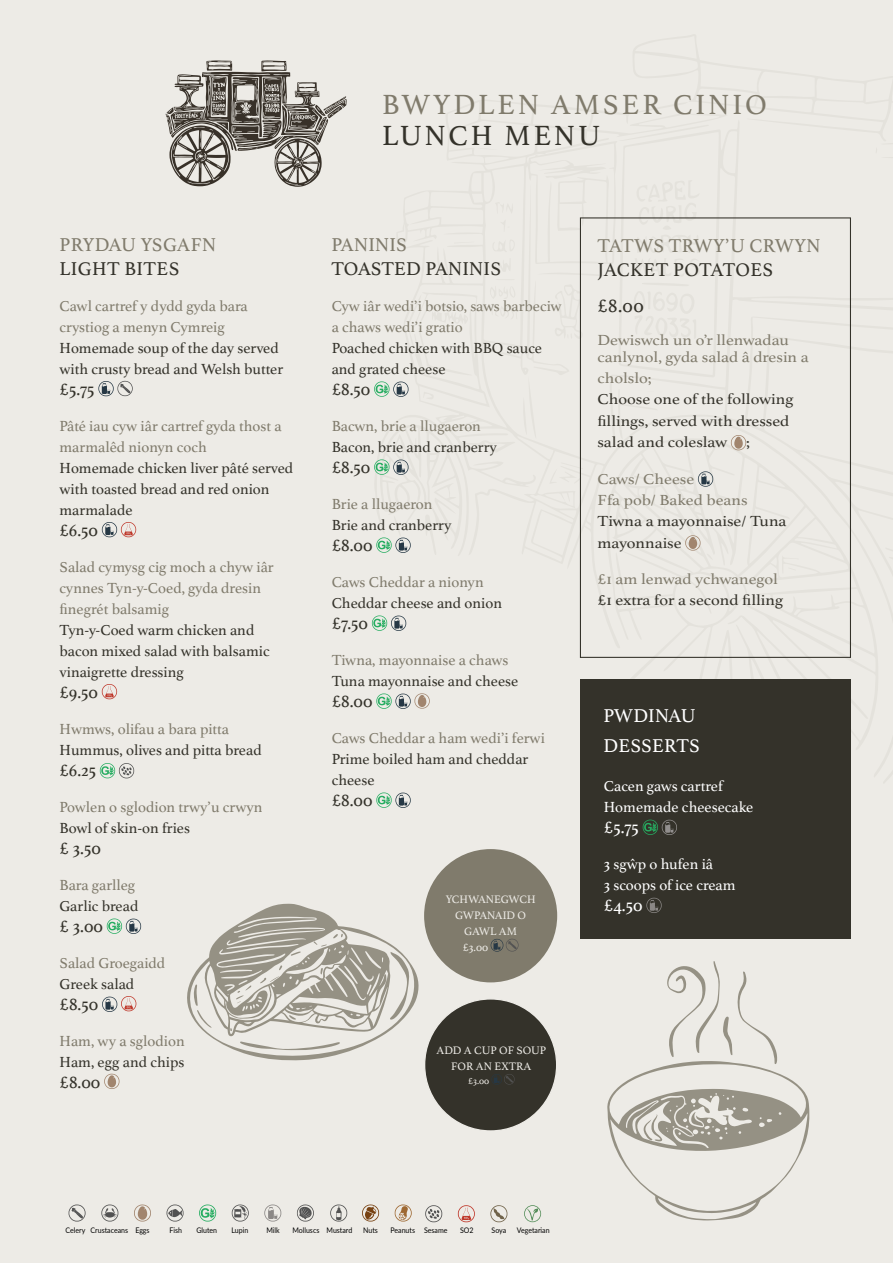
<style>
.page{position:relative;width:893px;height:1263px;background:#edebe6}
.page>*{position:absolute;margin:0;border:0;box-sizing:border-box;transform-origin:0 0}
.t1{font:29.1px "Athelas";letter-spacing:.1em;color:#807b6c}
.t2{font:29.1px "Athelas";letter-spacing:.1em;color:#34322a}
.t3{font:19.5px/36px "Athelas";letter-spacing:.01em;color:#34322a}
.t4{font:19.5px "Athelas";letter-spacing:.01em;color:#807b6c}
.t5{font:19.5px/30px "Athelas";letter-spacing:.01em;color:#fff}
.t6{font:17.85px "Athelas";color:#34322a}
.t7{font:17.85px "Athelas";color:#fff}
.t8{font:15.3px/21px "Athelas";color:#34322a}
.t9{font:15.3px/21px "Athelas";color:#807b6c}
.t10{font:15.3px/21.5px "Athelas";color:#34322a;scale:1.1 1}
.t11{font:15.3px/16.5px "Athelas";color:#807b6c;scale:1.1 1}
.t12{font:15.3px/21px "Athelas";color:#fff}
.t13{font:11.4px/16px "Athelas";color:#edebe6;text-align:center}
.t14{font:9.6px "Athelas";color:#edebe6}
.t15{font:7.65px "Lato";color:#000;scale:.91 1}
</style>
<div class="page">
<svg style="left:579px;top:217px;width:1px;height:222px"></svg>
<svg style="left:579px;top:462px;width:1px;height:15px"></svg>
<svg style="left:98px;top:381px;width:35px;height:15px"></svg>
<svg style="left:102px;top:522px;width:34px;height:15px"></svg>
<svg style="left:102px;top:684px;width:15px;height:15px"></svg>
<svg style="left:100px;top:763px;width:34px;height:15px"></svg>
<svg style="left:107px;top:918px;width:34px;height:16px"></svg>
<svg style="left:102px;top:996px;width:34px;height:16px"></svg>
<svg style="left:104px;top:1074px;width:16px;height:15px"></svg>
<div style="left:580px;top:679px;width:270px;height:260px;background:#34322a"></div>
<div style="left:580px;top:217px;width:271px;height:441px;border:1px solid #34322a"></div>
<svg style="left:731px;top:435px;width:15px;height:15px"></svg>
<svg style="left:698px;top:471px;width:15px;height:16px"></svg>
<svg style="left:685px;top:535px;width:16px;height:16px"></svg>
<svg style="left:643px;top:820px;width:34px;height:15px"></svg>
<svg style="left:646px;top:898px;width:16px;height:15px"></svg>
<svg style="left:187px;top:903px;width:232px;height:158px"></svg>
<svg style="left:374px;top:381px;width:35px;height:16px"></svg>
<svg style="left:374px;top:459px;width:37px;height:94px"></svg>
<svg style="left:372px;top:615px;width:34px;height:16px"></svg>
<svg style="left:376px;top:693px;width:54px;height:16px"></svg>
<svg style="left:376px;top:792px;width:35px;height:16px"></svg>
<svg style="left:607px;top:961px;width:203px;height:259px"></svg>
<svg style="left:69px;top:1204px;width:17px;height:17px"></svg>
<svg style="left:101px;top:1204px;width:17px;height:17px"></svg>
<svg style="left:134px;top:1204px;width:17px;height:17px"></svg>
<svg style="left:166px;top:1204px;width:18px;height:17px"></svg>
<svg style="left:199px;top:1204px;width:17px;height:17px"></svg>
<svg style="left:232px;top:1204px;width:17px;height:17px"></svg>
<svg style="left:264px;top:1204px;width:17px;height:17px"></svg>
<svg style="left:297px;top:1204px;width:17px;height:17px"></svg>
<svg style="left:330px;top:1204px;width:17px;height:17px"></svg>
<svg style="left:362px;top:1204px;width:17px;height:17px"></svg>
<svg style="left:395px;top:1204px;width:17px;height:17px"></svg>
<svg style="left:425px;top:1205px;width:17px;height:17px"></svg>
<svg style="left:458px;top:1205px;width:17px;height:17px"></svg>
<svg style="left:490px;top:1205px;width:17px;height:17px"></svg>
<svg style="left:524px;top:1205px;width:17px;height:17px"></svg>
<svg style="left:166px;top:60px;width:181px;height:127px"></svg>
<div style="left:425px;top:999px;width:132px;height:132px;background:#34322a;border-radius:50%"></div>
<svg style="left:491px;top:1074px;width:24px;height:11px"></svg>
<div style="left:424px;top:849px;width:133px;height:133px;background:#807b6c;border-radius:50%"></div>
<svg style="left:491px;top:939px;width:28px;height:13px"></svg>
<h1 class="t1" style="left:382px;top:81px;width:386px">BWYDLEN AMSER CINIO</h1>
<p class="t4" style="left:60px;top:230px;width:158px">PRYDAU YSGAFN</p>
<p class="t3" style="left:60px;top:250px;width:122px">LIGHT BITES</p>
<p class="t9" style="left:60px;top:295px;width:190px">Cawl cartref y dydd gyda bara crystiog a menyn Cymreig</p>
<p class="t8" style="left:60px;top:337px;width:225px">Homemade soup of the day served with crusty bread and Welsh butter</p>
<p class="t6" style="left:60px;top:375px;width:37px">£5.75</p>
<p class="t9" style="left:60px;top:415px;width:224px">Pâté iau cyw iâr cartref gyda thost a marmalêd nionyn coch</p>
<p class="t8" style="left:60px;top:457px;width:235px">Homemade chicken liver pâté served with toasted bread and red onion marmalade</p>
<p class="t6" style="left:60px;top:516px;width:40px">£6.50</p>
<p class="t9" style="left:60px;top:556px;width:216px">Salad cymysg cig moch a chyw iâr cynnes Tyn-y-Coed, gyda dresin finegrét balsamig</p>
<p class="t8" style="left:60px;top:619px;width:212px">Tyn-y-Coed warm chicken and bacon mixed salad with balsamic vinaigrette dressing</p>
<p class="t6" style="left:60px;top:678px;width:40px">£9.50</p>
<p class="t9" style="left:60px;top:718px;width:171px">Hwmws, olifau a bara pitta</p>
<p class="t8" style="left:60px;top:739px;width:204px">Hummus, olives and pitta bread</p>
<p class="t6" style="left:60px;top:756px;width:38px">£6.25</p>
<p class="t9" style="left:60px;top:796px;width:205px">Powlen o sglodion trwy’u crwyn</p>
<p class="t8" style="left:60px;top:817px;width:132px">Bowl of skin-on fries</p>
<p class="t6" style="left:60px;top:834px;width:43px">£ 3.50</p>
<p class="t9" style="left:60px;top:874px;width:77px">Bara garlleg</p>
<p class="t8" style="left:60px;top:895px;width:80px">Garlic bread</p>
<p class="t6" style="left:60px;top:912px;width:45px">£ 3.00</p>
<p class="t9" style="left:60px;top:952px;width:107px">Salad Groegaidd</p>
<p class="t8" style="left:60px;top:973px;width:76px">Greek salad</p>
<p class="t6" style="left:60px;top:990px;width:40px">£8.50</p>
<p class="t9" style="left:60px;top:1030px;width:127px">Ham, wy a sglodion</p>
<p class="t8" style="left:60px;top:1051px;width:126px">Ham, egg and chips</p>
<p class="t6" style="left:60px;top:1068px;width:42px">£8.00</p>
<h1 class="t2" style="left:382px;top:112px;width:220px">LUNCH MENU</h1>
<p class="t4" style="left:331px;top:229px;width:77px">PANINIS</p>
<p class="t3" style="left:331px;top:250px;width:171px">TOASTED PANINIS</p>
<p class="t9" style="left:332px;top:295px;width:231px">Cyw iâr wedi’i botsio, saws barbeciw a chaws wedi’i gratio</p>
<p class="t8" style="left:332px;top:337px;width:212px">Poached chicken with BBQ sauce and grated cheese</p>
<p class="t6" style="left:332px;top:375px;width:40px">£8.50</p>
<p class="t9" style="left:332px;top:415px;width:151px">Bacwn, brie a llugaeron</p>
<p class="t8" style="left:332px;top:436px;width:167px">Bacon, brie and cranberry</p>
<p class="t6" style="left:332px;top:453px;width:40px">£8.50</p>
<p class="t9" style="left:332px;top:493px;width:102px">Brie a llugaeron</p>
<p class="t8" style="left:332px;top:514px;width:121px">Brie and cranberry</p>
<p class="t6" style="left:332px;top:531px;width:42px">£8.00</p>
<p class="t9" style="left:332px;top:571px;width:153px">Caws Cheddar a nionyn</p>
<p class="t8" style="left:332px;top:592px;width:172px">Cheddar cheese and onion</p>
<p class="t6" style="left:332px;top:609px;width:38px">£7.50</p>
<p class="t9" style="left:332px;top:649px;width:178px">Tiwna, mayonnaise a chaws</p>
<p class="t8" style="left:332px;top:670px;width:188px">Tuna mayonnaise and cheese</p>
<p class="t6" style="left:332px;top:687px;width:42px">£8.00</p>
<p class="t9" style="left:332px;top:727px;width:215px">Caws Cheddar a ham wedi’i ferwi</p>
<p class="t8" style="left:332px;top:748px;width:198px">Prime boiled ham and cheddar cheese</p>
<p class="t6" style="left:332px;top:786px;width:42px">£8.00</p>
<p class="t13" style="left:446px;top:890px;width:91px">YCHWANEGWCH</p>
<p class="t13" style="left:455px;top:906px;width:73px">GWPANAID O</p>
<p class="t13" style="left:464px;top:922px;width:54px">GAWL AM</p>
<p class="t13" style="left:463px;top:938px;width:27px">£3.00</p>
<p class="t4" style="left:597px;top:230px;width:225px">TATWS TRWY’U CRWYN</p>
<p class="t3" style="left:597px;top:251px;width:177px">JACKET POTATOES £8.00</p>
<p class="t11" style="left:597px;top:331px;width:194px">Dewiswch un o’r llenwadau canlynol, gyda salad â dresin a</p>
<p class="t11" style="left:597px;top:369px;width:51px">cholslo;</p>
<p class="t10" style="left:597px;top:388px;width:180px">Choose one of the following fillings, served with dressed salad and coleslaw ;</p>
<p class="t11" style="left:597px;top:467px;width:138px;line-height:21.5px">Caws/ Cheese<br>Ffa pob/ Baked beans</p>
<p class="t10" style="left:597px;top:510px;width:173px">Tiwna a mayonnaise/ Tuna mayonnaise</p>
<p class="t11" style="left:597px;top:570px;width:166px">£1 am lenwad ychwanegol</p>
<p class="t10" style="left:597px;top:589px;width:170px">£1 extra for a second filling</p>
<p class="t5" style="left:603px;top:700px;width:98px">PWDINAU<br>DESSERTS</p>
<p class="t12" style="left:604px;top:775px;width:151px">Cacen gaws cartref<br>Homemade cheesecake</p>
<p class="t7" style="left:604px;top:813px;width:37px">£5.75</p>
<p class="t12" style="left:604px;top:853px;width:133px">3 sgŵp o hufen iâ<br>3 scoops of ice cream</p>
<p class="t7" style="left:604px;top:891px;width:40px">£4.50</p>
<p class="t13" style="left:436px;top:1042px;width:111px">ADD A CUP OF SOUP<br>FOR AN EXTRA</p>
<p class="t14" style="left:468px;top:1073px;width:23px">£3.00</p>
<p class="t15" style="left:65px;top:1225px;width:94px">Celery Crustaceans Eggs</p>
<p class="t15" style="left:169px;top:1225px;width:15px">Fish</p>
<p class="t15" style="left:196px;top:1225px;width:24px">Gluten</p>
<p class="t15" style="left:232px;top:1225px;width:20px">Lupin</p>
<p class="t15" style="left:266px;top:1225px;width:16px">Milk</p>
<p class="t15" style="left:292px;top:1225px;width:67px">Molluscs Mustard</p>
<p class="t15" style="left:363px;top:1225px;width:18px">Nuts</p>
<p class="t15" style="left:390px;top:1225px;width:64px">Peanuts Sesame</p>
<p class="t15" style="left:460px;top:1225px;width:16px">SO2</p>
<p class="t15" style="left:492px;top:1225px;width:18px">Soya</p>
<p class="t15" style="left:517px;top:1225px;width:38px">Vegetarian</p>
</div>
